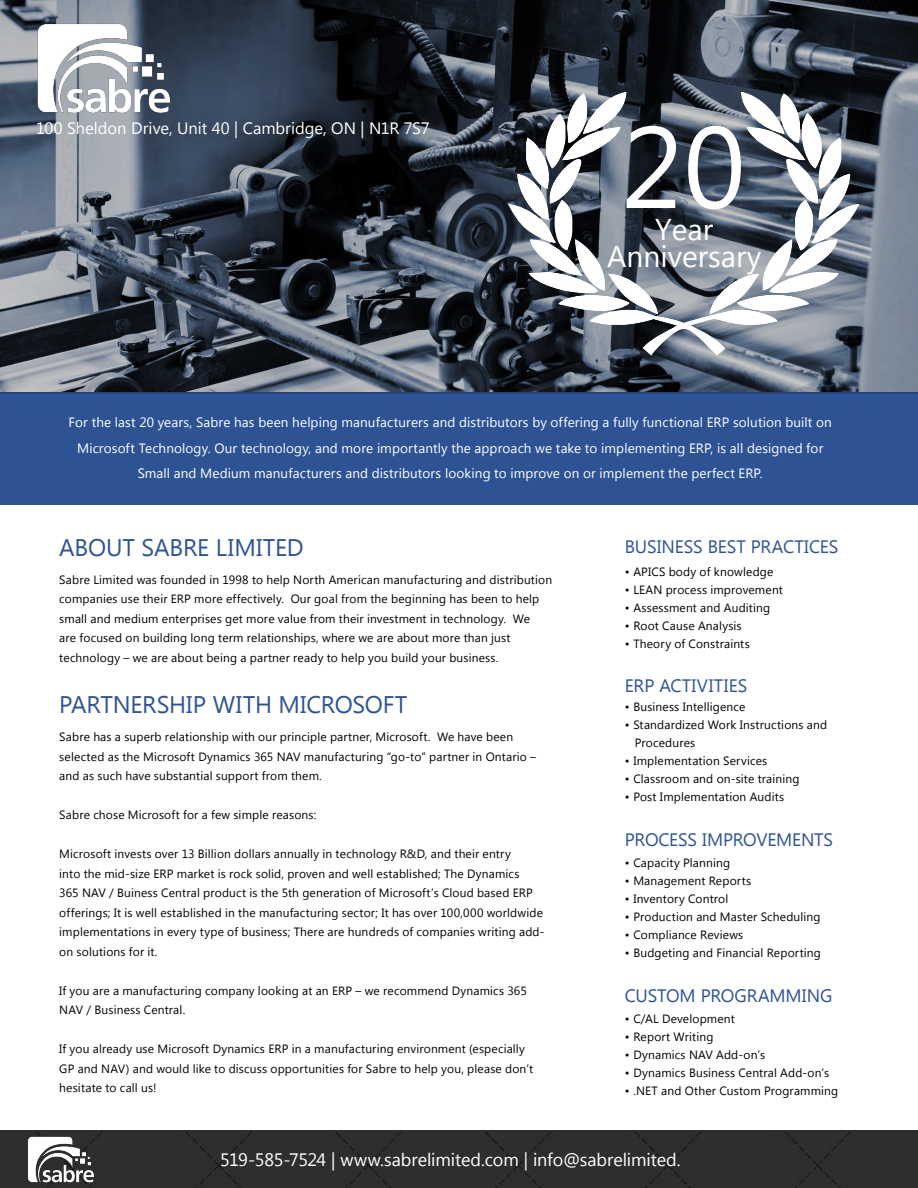
<style>
.page{position:relative;width:918px;height:1188px;background:#fff}
.page>*{position:absolute;margin:0;border:0;box-sizing:border-box;transform-origin:0 0}
.t1{font:115.5px "Myanmar Text";color:#fff}
.t2{font:30px/27px "Myanmar Text";color:#fff;text-align:center}
.t3{font:24px "Myanmar Text";letter-spacing:-.005em;color:#2e5395}
.t4{font:18px "Myanmar Text";letter-spacing:-.005em;color:#2e5395}
.t5{font:18px "Myanmar Text";letter-spacing:-.005em;color:#fff}
.t6{font:16.5px "Myanmar Text";color:#fff}
.t7{font:13.5px/25.5px "Myanmar Text";letter-spacing:.01em;color:#fff;text-align:center}
.t8{font:12px/19.5px "Myanmar Text";letter-spacing:.015em;color:#000}
</style>
<div class="page">
<div style="left:0;top:392px;width:918px;height:113px;background:#2e5395"></div>
<div style="left:0;top:1131px;width:918px;height:57px;background:#2e2e2e"></div>
<svg style="left:0;top:0;width:918px;height:394px;background:#3e4752"></svg>
<img style="left:36px;top:21px;width:136px;height:95px">
<img style="left:27px;top:1136px;width:68px;height:47px">
<svg style="left:508px;top:92px;width:352px;height:264px"></svg>
<h3 class="t6" style="left:36px;top:119px;width:395px">100 Sheldon Drive, Unit 40 | Cambridge, ON | N1R 7S7</h3>
<h1 class="t1" style="left:621px;top:101px;width:126px">20</h1>
<h2 class="t2" style="left:607px;top:216px;width:156px">Year<br>Anniversary</h2>
<p class="t7" style="left:69px;top:410px;width:765px">For the last 20 years, Sabre has been helping manufacturers and distributors by offering a fully functional ERP solution built on<br>Microsoft Technology. Our technology, and more importantly the approach we take to implementing ERP, is all designed for<br>Small and Medium manufacturers and distributors looking to improve on or implement the perfect ERP.</p>
<h3 class="t3" style="left:59px;top:533px;width:246px">ABOUT SABRE LIMITED</h3>
<p class="t8" style="left:59px;top:570px;width:494px">Sabre Limited was founded in 1998 to help North American manufacturing and distribution companies use their ERP more effectively. Our goal from the beginning has been to help small and medium enterprises get more value from their investment in technology. We<br>are focused on building long term relationships, where we are about more than just technology – we are about being a partner ready to help you build your business.</p>
<h3 class="t3" style="left:59px;top:691px;width:350px">PARTNERSHIP WITH MICROSOFT</h3>
<p class="t8" style="left:59px;top:727px;width:478px">Sabre has a superb relationship with our principle partner, Microsoft. We have been selected as the Microsoft Dynamics 365 NAV manufacturing “go-to” partner in Ontario – and as such have substantial support from them.</p>
<p class="t8" style="left:59px;top:805px;width:259px">Sabre chose Microsoft for a few simple reasons:</p>
<p class="t8" style="left:59px;top:844px;width:487px">Microsoft invests over 13 Billion dollars annually in technology R&amp;D, and their entry<br>into the mid-size ERP market is rock solid, proven and well established; The Dynamics<br>365 NAV / Buiness Central product is the 5th generation of Microsoft’s Cloud based ERP offerings; It is well established in the manufacturing sector; It has over 100,000 worldwide implementations in every type of business; There are hundreds of companies writing add&shy;on solutions for it.</p>
<p class="t8" style="left:59px;top:981px;width:469px">If you are a manufacturing company looking at an ERP – we recommend Dynamics 365<br>NAV / Business Central.</p>
<p class="t8" style="left:59px;top:1039px;width:476px">If you already use Microsoft Dynamics ERP in a manufacturing environment (especially<br>GP and NAV) and would like to discuss opportunities for Sabre to help you, please don’t hesitate to call us!</p>
<h3 class="t4" style="left:625px;top:537px;width:215px">BUSINESS BEST PRACTICES</h3>
<p class="t8" style="left:625px;top:562px;width:150px">• APICS body of knowledge</p>
<p class="t8" style="left:625px;top:580px;width:160px">• LEAN process improvement</p>
<p class="t8" style="left:625px;top:598px;width:147px">• Assessment and Auditing</p>
<p class="t8" style="left:625px;top:616px;width:118px">• Root Cause Analysis</p>
<p class="t8" style="left:625px;top:634px;width:126px">• Theory of Constraints</p>
<h3 class="t4" style="left:625px;top:675px;width:124px">ERP ACTIVITIES</h3>
<p class="t8" style="left:625px;top:697px;width:122px">• Business Intelligence</p>
<p class="t8" style="left:635px;top:716px;width:194px;line-height:18px;text-indent:-10px">• Standardized Work Instructions and<br>Procedures</p>
<p class="t8" style="left:625px;top:751px;width:144px">• Implementation Services</p>
<p class="t8" style="left:625px;top:769px;width:176px">• Classroom and on-site training</p>
<p class="t8" style="left:625px;top:787px;width:161px">• Post Implementation Audits</p>
<h3 class="t4" style="left:625px;top:829px;width:210px">PROCESS IMPROVEMENTS</h3>
<p class="t8" style="left:625px;top:853px;width:107px">• Capacity Planning</p>
<p class="t8" style="left:625px;top:871px;width:128px">• Management Reports</p>
<p class="t8" style="left:625px;top:889px;width:105px">• Inventory Control</p>
<p class="t8" style="left:625px;top:907px;width:197px">• Production and Master Scheduling</p>
<p class="t8" style="left:625px;top:925px;width:120px">• Compliance Reviews</p>
<p class="t8" style="left:625px;top:943px;width:198px">• Budgeting and Financial Reporting</p>
<h3 class="t4" style="left:625px;top:985px;width:209px">CUSTOM PROGRAMMING</h3>
<p class="t8" style="left:625px;top:1009px;width:112px">• C/AL Development</p>
<p class="t8" style="left:625px;top:1027px;width:90px">• Report Writing</p>
<p class="t8" style="left:625px;top:1045px;width:142px">• Dynamics NAV Add-on’s</p>
<p class="t8" style="left:625px;top:1063px;width:206px">• Dynamics Business Central Add-on’s</p>
<p class="t8" style="left:625px;top:1081px;width:215px">• .NET and Other Custom Programming</p>
<h3 class="t5" style="left:220px;top:1149px;width:462px">519-585-7524 | www.sabrelimited.com | info@sabrelimited.</h3>
</div>
